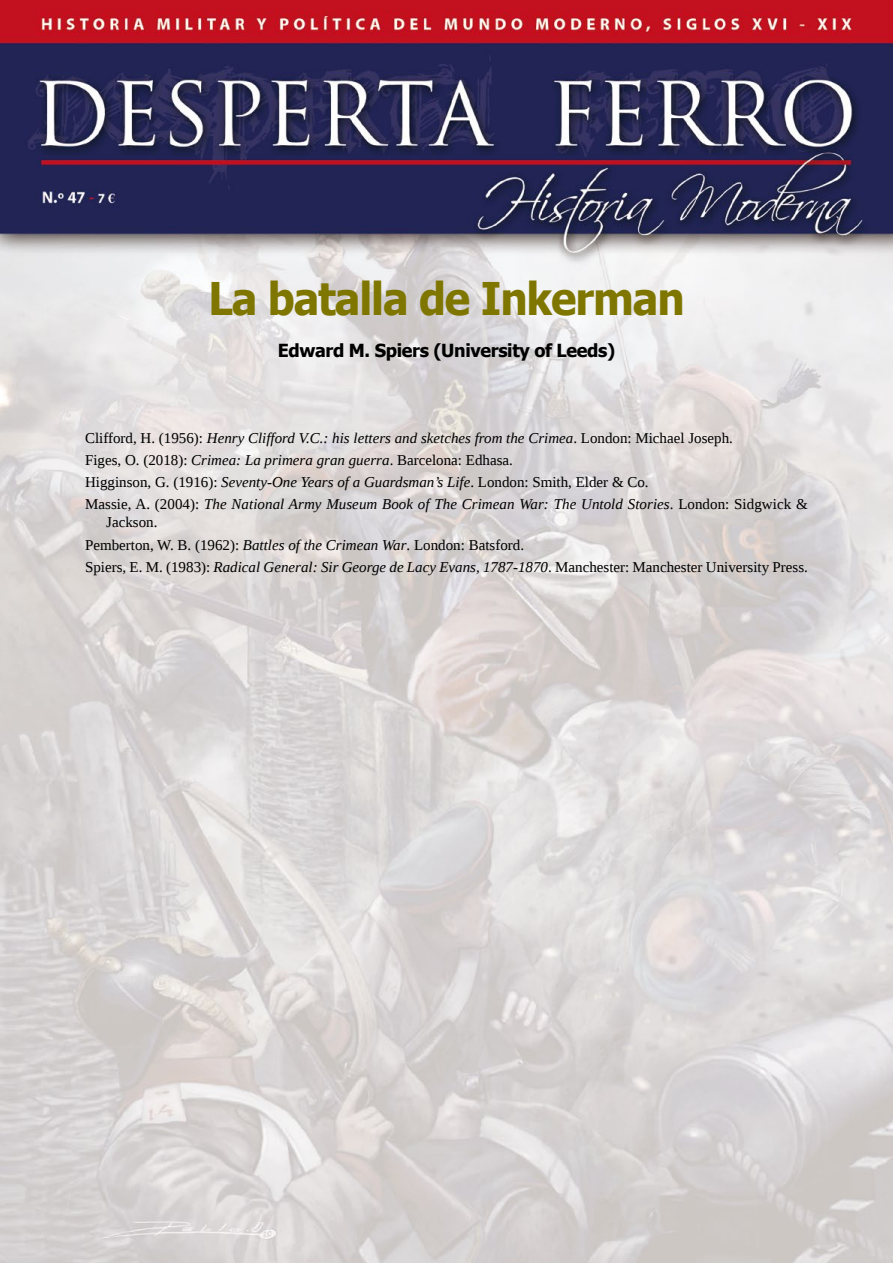
<style>
.page{position:relative;width:893px;height:1263px;background:#fff}
.page>*{position:absolute;margin:0;border:0;box-sizing:border-box;transform-origin:0 0}
.t1{font:700 45px "Tahoma";letter-spacing:-.025em;color:#7f7600;scale:.95 1}
.t2{font:700 18px "Tahoma";letter-spacing:-.02em;color:#000}
.t3{font:italic 15px/22.2px "Liberation Serif";letter-spacing:.005em;color:#000}
.t4{font:15px/22.2px "Liberation Serif";color:#000}
.s1{font-style:normal}
.s2{font-style:italic}
</style>
<div class="page">
<img style="left:0;top:0;width:893px;height:1263px">
<h1 class="t1" style="left:208px;top:267px;width:503px">La batalla de Inkerman</h1>
<p class="t2" style="left:278px;top:337px;width:339px">Edward M. Spiers (University of Leeds)</p>
<p class="t3" style="left:85px;top:426px;width:724px"><span class="s1">Clifford, H. (1956):</span> Henry Clifford V.C.: his letters and sketches from the Crimea<span class="s1">. London: Michael Joseph.<br>Figes, O. (2018):</span> Crimea: La primera gran guerra<span class="s1">. Barcelona: Edhasa.<br>Higginson, G. (1916):</span> Seventy-One Years of a Guardsman’s Life<span class="s1">. London: Smith, Elder &amp; Co.<br>Massie, A. (2004):</span> The National Army Museum Book of The Crimean War: The Untold Stories<span class="s1">. London: Sidgwick &amp;</span></p>
<p class="t4" style="left:85px;top:511px;width:724px;text-indent:21px">Jackson.<br>Pemberton, W. B. (1962): <span class="s2">Battles of the Crimean War</span>. London: Batsford.<br>Spiers, E. M. (1983): <span class="s2">Radical General: Sir George de Lacy Evans, 1787-1870</span>. Manchester: Manchester University Press.</p>
</div>
